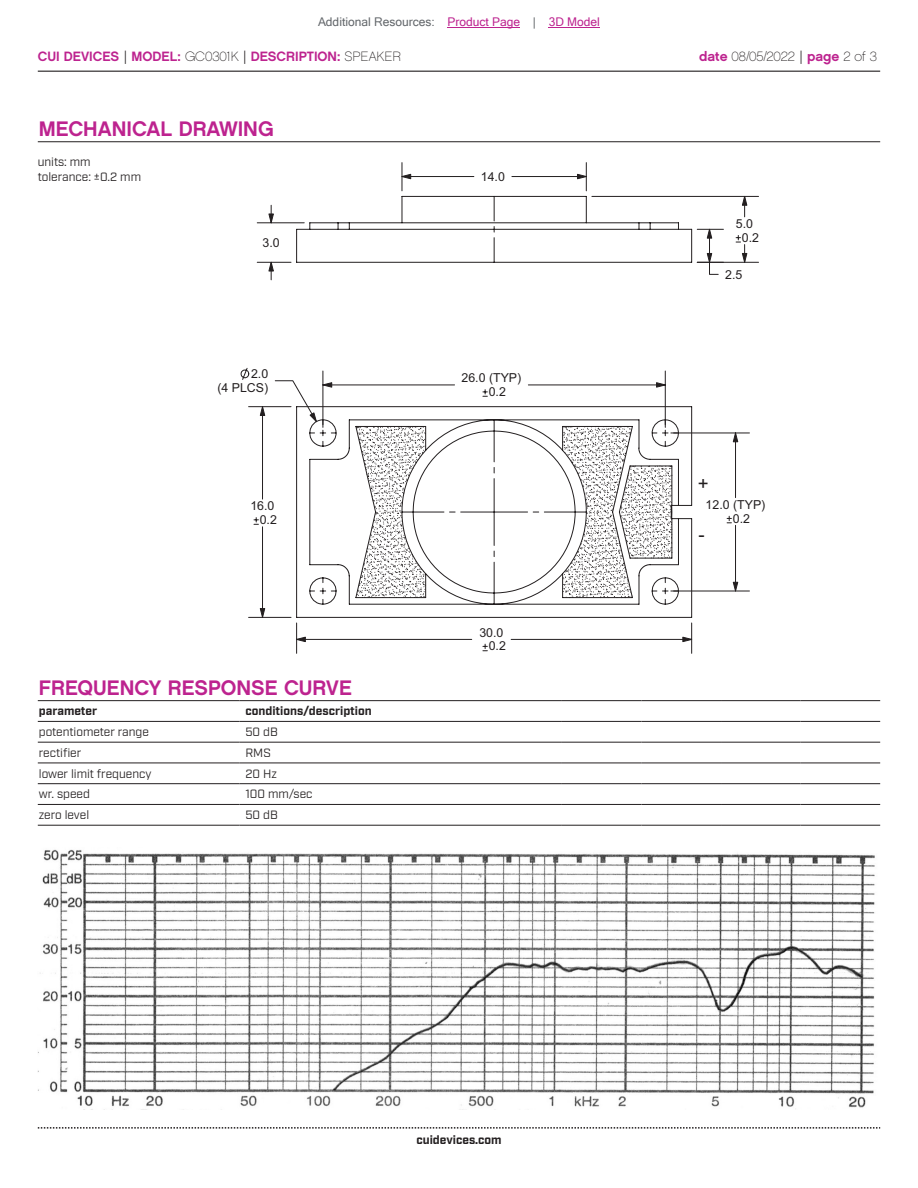
<style>
.page{position:relative;width:918px;height:1188px;background:#fff}
.page>*{position:absolute;margin:0;border:0;box-sizing:border-box;transform-origin:0 0}
.t1{font:21px "Chalet New York Nineteen Sixty";color:#bd238f}
.t2{font:18.6px "Arial";color:#231f20}
.t3{font:13.5px "Chalet New York Nineteen Sixty";color:#bd238f}
.t4{font:13.5px "Chalet Paris Nineteen Sixty";letter-spacing:-.005em;color:#231f20}
.t5{font:12.3px/13.8px "Arial";color:#231f20;text-align:right}
.t6{font:12px/14.4px "Industry";color:#231f20}
.t7{font:700 12px "Industry";color:#231f20}
.t8{font:12px "Microsoft Sans Serif";color:#63676b}
.s1{color:#bd238f}
.s2{font-family:"Industry";color:#231f20}
.s3{font-family:"Chalet Paris Nineteen Sixty";color:#231f20}
.s4{font-family:"Chalet New York Nineteen Sixty";color:#bd238f}
.s5{font-family:"Industry"}
</style>
<div class="page">
<hr style="left:38px;top:71px;width:842px;height:1px;background:#231f20">
<svg style="left:38px;top:1127px;width:842px;height:2px"></svg>
<hr style="left:38px;top:141px;width:842px;height:1px;background:#231f20">
<svg style="left:296px;top:196px;width:396px;height:422px"></svg>
<svg style="left:563px;top:426px;width:110px;height:172px"></svg>
<hr style="left:592px;top:196px;width:167px;height:1px;background:#231f20">
<hr style="left:402px;top:176px;width:72px;height:1px;background:#231f20">
<hr style="left:512px;top:176px;width:74px;height:1px;background:#231f20">
<hr style="left:257px;top:262px;width:34px;height:1px;background:#231f20">
<hr style="left:257px;top:222px;width:47px;height:1px;background:#231f20">
<hr style="left:697px;top:262px;width:62px;height:1px;background:#231f20">
<svg style="left:741px;top:195px;width:7px;height:22px"></svg>
<svg style="left:736px;top:235px;width:12px;height:28px"></svg>
<svg style="left:268px;top:261px;width:6px;height:19px"></svg>
<svg style="left:268px;top:205px;width:6px;height:19px"></svg>
<svg style="left:401px;top:163px;width:10px;height:28px"></svg>
<svg style="left:577px;top:163px;width:10px;height:28px"></svg>
<svg style="left:696px;top:228px;width:28px;height:47px"></svg>
<hr style="left:511px;top:639px;width:181px;height:1px;background:#231f20">
<hr style="left:296px;top:623px;width:1px;height:30px;background:#231f20">
<hr style="left:691px;top:623px;width:1px;height:30px;background:#231f20">
<hr style="left:528px;top:385px;width:137px;height:1px;background:#231f20">
<hr style="left:665px;top:371px;width:1px;height:56px;background:#231f20">
<svg style="left:727px;top:516px;width:4px;height:7px"></svg>
<hr style="left:735px;top:433px;width:1px;height:65px;background:#231f20">
<hr style="left:735px;top:525px;width:1px;height:66px;background:#231f20">
<hr style="left:671px;top:433px;width:78px;height:1px;background:#231f20">
<hr style="left:671px;top:591px;width:78px;height:1px;background:#231f20">
<svg style="left:240px;top:367px;width:248px;height:285px"></svg>
<svg style="left:296px;top:636px;width:10px;height:7px"></svg>
<svg style="left:259px;top:406px;width:7px;height:10px"></svg>
<svg style="left:259px;top:608px;width:7px;height:10px"></svg>
<svg style="left:732px;top:581px;width:7px;height:11px"></svg>
<svg style="left:656px;top:382px;width:10px;height:6px"></svg>
<svg style="left:732px;top:432px;width:7px;height:11px"></svg>
<svg style="left:682px;top:636px;width:11px;height:7px"></svg>
<svg style="left:274px;top:380px;width:59px;height:43px"></svg>
<hr style="left:38px;top:700px;width:201px;height:1px;background:#231f20">
<hr style="left:239px;top:700px;width:323px;height:1px;background:#231f20">
<hr style="left:562px;top:700px;width:79px;height:1px;background:#231f20">
<hr style="left:641px;top:700px;width:80px;height:1px;background:#231f20">
<hr style="left:721px;top:700px;width:80px;height:1px;background:#231f20">
<hr style="left:801px;top:700px;width:79px;height:1px;background:#231f20">
<hr style="left:38px;top:721px;width:201px;height:1px;background:#231f20">
<hr style="left:239px;top:721px;width:323px;height:1px;background:#231f20">
<hr style="left:562px;top:721px;width:79px;height:1px;background:#231f20">
<hr style="left:641px;top:721px;width:80px;height:1px;background:#231f20">
<hr style="left:721px;top:721px;width:80px;height:1px;background:#231f20">
<hr style="left:801px;top:721px;width:79px;height:1px;background:#231f20">
<hr style="left:38px;top:742px;width:201px;height:1px;background:#231f20">
<hr style="left:239px;top:742px;width:323px;height:1px;background:#231f20">
<hr style="left:562px;top:742px;width:79px;height:1px;background:#231f20">
<hr style="left:641px;top:742px;width:80px;height:1px;background:#231f20">
<hr style="left:721px;top:742px;width:80px;height:1px;background:#231f20">
<hr style="left:801px;top:742px;width:79px;height:1px;background:#231f20">
<hr style="left:38px;top:763px;width:201px;height:1px;background:#231f20">
<hr style="left:239px;top:763px;width:323px;height:1px;background:#231f20">
<hr style="left:562px;top:763px;width:79px;height:1px;background:#231f20">
<hr style="left:641px;top:763px;width:80px;height:1px;background:#231f20">
<hr style="left:721px;top:763px;width:80px;height:1px;background:#231f20">
<hr style="left:801px;top:763px;width:79px;height:1px;background:#231f20">
<hr style="left:38px;top:783px;width:201px;height:1px;background:#231f20">
<hr style="left:239px;top:783px;width:323px;height:1px;background:#231f20">
<hr style="left:562px;top:783px;width:79px;height:1px;background:#231f20">
<hr style="left:641px;top:783px;width:80px;height:1px;background:#231f20">
<hr style="left:721px;top:783px;width:80px;height:1px;background:#231f20">
<hr style="left:801px;top:783px;width:79px;height:1px;background:#231f20">
<hr style="left:38px;top:804px;width:201px;height:1px;background:#231f20">
<hr style="left:239px;top:804px;width:323px;height:1px;background:#231f20">
<hr style="left:562px;top:804px;width:79px;height:1px;background:#231f20">
<hr style="left:641px;top:804px;width:80px;height:1px;background:#231f20">
<hr style="left:721px;top:804px;width:80px;height:1px;background:#231f20">
<hr style="left:801px;top:804px;width:79px;height:1px;background:#231f20">
<hr style="left:38px;top:825px;width:201px;height:1px;background:#231f20">
<hr style="left:239px;top:825px;width:323px;height:1px;background:#231f20">
<hr style="left:562px;top:825px;width:79px;height:1px;background:#231f20">
<hr style="left:641px;top:825px;width:80px;height:1px;background:#231f20">
<hr style="left:721px;top:825px;width:80px;height:1px;background:#231f20">
<hr style="left:801px;top:825px;width:79px;height:1px;background:#231f20">
<img style="left:38px;top:849px;width:837px;height:261px">
<hr style="left:448px;top:27px;width:72px;height:1px;background:#bd238f">
<hr style="left:549px;top:27px;width:51px;height:1px;background:#bd238f">
<p class="t8" style="left:318px;top:15px;width:283px">Additional Resources: <span class="s1">Product Page</span> | <span class="s1">3D Model</span></p>
<p class="t3" style="left:38px;top:47px;width:365px">CUI DEVICES <span class="s2">|</span> MODEL: <span class="s3">GC0301K</span> <span class="s2">|</span> DESCRIPTION: <span class="s3">SPEAKER</span></p>
<p class="t4" style="left:699px;top:48px;width:179px"><span class="s4">date</span> 08/05/2022 <span class="s5">|</span> <span class="s4">page</span> 2 of 3</p>
<h1 class="t1" style="left:39px;top:115px;width:236px">MECHANICAL DRAWING</h1>
<p class="t6" style="left:38px;top:155px;width:105px">units: mm tolerance: ±0.2 mm</p>
<p class="t5" style="left:263px;top:235px;width:19px">3.0</p>
<p class="t5" style="left:217px;top:367px;width:52px">2.0<br>(4 PLCS)</p>
<p class="t5" style="left:250px;top:499px;width:26px">16.0</p>
<p class="t5" style="left:481px;top:169px;width:26px">14.0</p>
<p class="t5" style="left:462px;top:371px;width:61px">26.0 (TYP)</p>
<p class="t5" style="left:489px;top:385px;width:19px">0.2</p>
<p class="t5" style="left:736px;top:217px;width:19px">5.0</p>
<p class="t5" style="left:742px;top:230px;width:19px">0.2</p>
<p class="t5" style="left:725px;top:267px;width:19px">2.5</p>
<h2 class="t2" style="left:698px;top:470px;width:12px">+</h2>
<p class="t5" style="left:706px;top:497px;width:61px">12.0 (TYP)</p>
<p class="t5" style="left:260px;top:513px;width:19px">0.2</p>
<p class="t5" style="left:733px;top:511px;width:19px">0.2</p>
<h1 class="t1" style="left:39px;top:674px;width:314px">FREQUENCY RESPONSE CURVE</h1>
<p class="t7" style="left:39px;top:704px;width:60px">parameter</p>
<p class="t7" style="left:245px;top:704px;width:128px">conditions/description</p>
<p class="t6" style="left:39px;top:725px;width:112px">potentiometer range</p>
<p class="t6" style="left:245px;top:725px;width:34px">50 dB</p>
<p class="t6" style="left:39px;top:746px;width:44px">rectifier</p>
<p class="t6" style="left:245px;top:746px;width:27px">RMS</p>
<p class="t6" style="left:39px;top:767px;width:114px">lower limit frequency</p>
<p class="t6" style="left:245px;top:767px;width:33px">20 Hz</p>
<p class="t6" style="left:39px;top:787px;width:53px">wr. speed</p>
<p class="t6" style="left:245px;top:787px;width:69px">100 mm/sec</p>
<p class="t6" style="left:39px;top:808px;width:52px">zero level</p>
<p class="t6" style="left:245px;top:808px;width:34px">50 dB</p>
<p class="t5" style="left:479px;top:625px;width:26px">30.0</p>
<p class="t5" style="left:489px;top:639px;width:19px">0.2</p>
<p class="t7" style="left:416px;top:1132px;width:87px">cuidevices.com</p>
<h2 class="t2" style="left:698px;top:522px;width:8px">-</h2>
</div>
